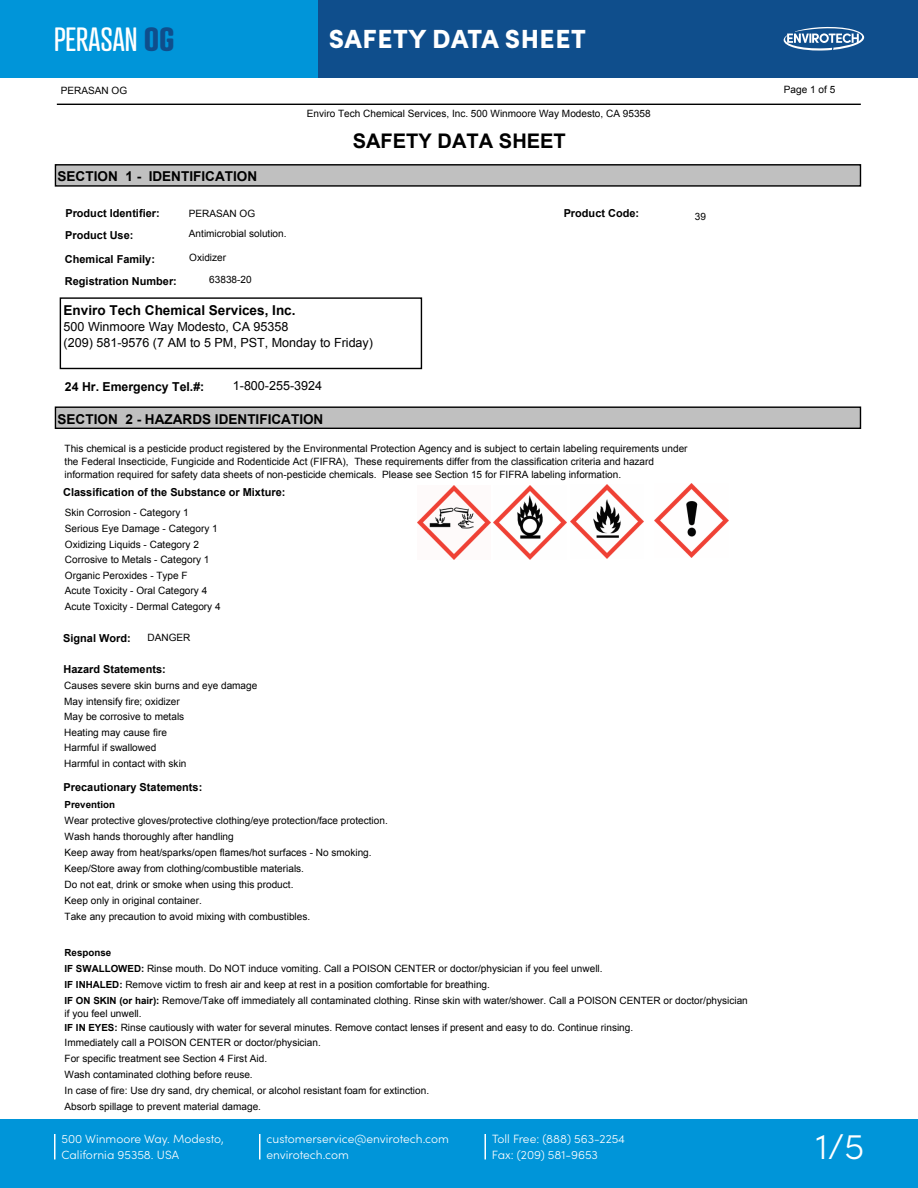
<style>
.page{position:relative;width:918px;height:1188px;background:#fff}
.page>*{position:absolute;margin:0;border:0;box-sizing:border-box;transform-origin:0 0}
.t1{font:300 36px "Sofia Pro";color:#fff}
.t2{font:32.55px "Atrament";color:#fff}
.t3{font:900 26.25px "Sofia Pro";letter-spacing:.02em;color:#fff}
.t4{font:700 20.1px "Arial";color:#000}
.t5{font:700 13.65px "Arial";color:#000}
.t6{font:12.6px/16px "Arial";color:#000}
.t7{font:700 12.3px "Arial";color:#000}
.t8{font:300 12px/16.5px "Sofia Pro";color:#fff}
.t9{font:700 10.95px "Arial";color:#000}
.t10{font:10.05px/16px "Arial";color:#000}
.t11{font:700 9.75px "Arial";color:#000}
.s1{font-weight:700;color:#0f4e8c}
.s2{font-weight:700;font-size:9.75px}
</style>
<div class="page">
<div style="left:0;top:1119px;width:918px;height:69px;background:#0095d9"></div>
<hr style="left:54px;top:1134px;width:2px;height:26px;background:#fff">
<hr style="left:259px;top:1134px;width:2px;height:26px;background:#fff">
<hr style="left:484px;top:1134px;width:2px;height:26px;background:#fff">
<div style="left:317px;top:0;width:601px;height:77px;background:#0f4e8c"></div>
<div style="left:0;top:0;width:317px;height:77px;background:#0095d9"></div>
<svg style="left:784px;top:27px;width:80px;height:24px"></svg>
<hr style="left:57px;top:104px;width:804px;height:1px;background:#000">
<div style="left:55px;top:165px;width:805px;height:21px;background:#c0c0c0"></div>
<div style="left:55px;top:164px;width:806px;height:23px;border:1px solid #000"></div>
<div style="left:60px;top:297px;width:362px;height:72px;border:1px solid #000"></div>
<div style="left:55px;top:407px;width:805px;height:21px;background:#c0c0c0"></div>
<div style="left:55px;top:406px;width:806px;height:23px;border:1px solid #000"></div>
<img style="left:493px;top:486px;width:74px;height:74px">
<img style="left:418px;top:486px;width:73px;height:74px">
<img style="left:570px;top:485px;width:74px;height:74px">
<img style="left:655px;top:484px;width:73px;height:74px">
<h2 class="t2" style="left:54px;top:19px;width:122px">PERASAN <span class="s1">OG</span></h2>
<h3 class="t3" style="left:329px;top:18px;width:259px">SAFETY DATA SHEET</h3>
<p class="t10" style="left:61px;top:83px;width:68px">PERASAN OG</p>
<p class="t10" style="left:307px;top:105px;width:345px">Enviro Tech Chemical Services, Inc. 500 Winmoore Way Modesto, CA 95358</p>
<p class="t4" style="left:353px;top:128px;width:215px">SAFETY DATA SHEET</p>
<p class="t5" style="left:58px;top:168px;width:201px">SECTION 1 - IDENTIFICATION</p>
<p class="t9" style="left:65px;top:206px;width:96px">Product Identifier:</p>
<p class="t9" style="left:564px;top:206px;width:77px">Product Code:</p>
<p class="t10" style="left:695px;top:209px;width:13px">39</p>
<p class="t9" style="left:65px;top:228px;width:70px">Product Use:</p>
<p class="t10" style="left:189px;top:226px;width:99px">Antimicrobial solution.</p>
<p class="t9" style="left:65px;top:252px;width:92px">Chemical Family:</p>
<p class="t10" style="left:189px;top:250px;width:38px">Oxidizer</p>
<p class="t9" style="left:65px;top:274px;width:114px">Registration Number:</p>
<p class="t10" style="left:209px;top:272px;width:44px">63838-20</p>
<p class="t10" style="left:189px;top:205px;width:68px">PERASAN OG</p>
<p class="t5" style="left:64px;top:301px;width:234px">Enviro Tech Chemical Services, Inc.</p>
<p class="t6" style="left:64px;top:319px;width:311px">500 Winmoore Way Modesto, CA 95358<br>(209) 581-9576 (7 AM to 5 PM, PST, Monday to Friday)</p>
<p class="t7" style="left:65px;top:378px;width:141px">24 Hr. Emergency Tel.#:</p>
<p class="t5" style="left:58px;top:410px;width:267px">SECTION 2 - HAZARDS IDENTIFICATION</p>
<p class="t10" style="left:65px;top:442px;width:625px;line-height:13px">This chemical is a pesticide product registered by the Environmental Protection Agency and is subject to certain labeling requirements under the Federal Insecticide, Fungicide and Rodenticide Act (FIFRA), These requirements differ from the classification criteria and hazard information required for safety data sheets of non-pesticide chemicals. Please see Section 15 for FIFRA labeling information.</p>
<p class="t9" style="left:63px;top:485px;width:224px">Classification of the Substance or Mixture:</p>
<p class="t10" style="left:65px;top:505px;width:157px;line-height:15.6px">Skin Corrosion - Category 1<br>Serious Eye Damage - Category 1<br>Oxidizing Liquids - Category 2<br>Corrosive to Metals - Category 1<br>Organic Peroxides - Type F<br>Acute Toxicity - Oral Category 4<br>Acute Toxicity - Dermal Category 4</p>
<p class="t9" style="left:63px;top:631px;width:69px">Signal Word:</p>
<p class="t10" style="left:147px;top:630px;width:44px">DANGER</p>
<p class="t9" style="left:64px;top:662px;width:104px">Hazard Statements:</p>
<p class="t10" style="left:64px;top:678px;width:195px;line-height:15.6px">Causes severe skin burns and eye damage<br>May intensify fire; oxidizer<br>May be corrosive to metals<br>Heating may cause fire<br>Harmful if swallowed<br>Harmful in contact with skin</p>
<p class="t11" style="left:65px;top:798px;width:52px">Prevention</p>
<p class="t10" style="left:65px;top:812px;width:325px">Wear protective gloves/protective clothing/eye protection/face protection.<br>Wash hands thoroughly after handling<br>Keep away from heat/sparks/open flames/hot surfaces - No smoking.<br>Keep/Store away from clothing/combustible materials.<br>Do not eat, drink or smoke when using this product.<br>Keep only in original container.<br>Take any precaution to avoid mixing with combustibles.</p>
<p class="t11" style="left:65px;top:946px;width:48px">Response</p>
<p class="t10" style="left:65px;top:960px;width:685px"><span class="s2">IF SWALLOWED:</span> Rinse mouth. Do NOT induce vomiting. Call a POISON CENTER or doctor/physician if you feel unwell.<br><span class="s2">IF INHALED:</span> Remove victim to fresh air and keep at rest in a position comfortable for breathing.<br><span class="s2">IF ON SKIN (or hair):</span> Remove/Take off immediately all contaminated clothing. Rinse skin with water/shower. Call a POISON CENTER or doctor/physician</p>
<p class="t10" style="left:65px;top:1007px;width:570px;line-height:13.4px">if you feel unwell.<br><span class="s2">IF IN EYES:</span> Rinse cautiously with water for several minutes. Remove contact lenses if present and easy to do. Continue rinsing.</p>
<p class="t10" style="left:65px;top:1035px;width:366px">Immediately call a POISON CENTER or doctor/physician.<br>For specific treatment see Section 4 First Aid.<br>Wash contaminated clothing before reuse.<br>In case of fire: Use dry sand, dry chemical, or alcohol resistant foam for extinction.<br>Absorb spillage to prevent material damage.</p>
<p class="t6" style="left:233px;top:378px;width:91px">1-800-255-3924</p>
<p class="t9" style="left:64px;top:780px;width:140px">Precautionary Statements:</p>
<p class="t10" style="left:784px;top:81px;width:53px">Page 1 of 5</p>
<p class="t8" style="left:62px;top:1130px;width:164px">500 Winmoore Way. Modesto,<br>California 95358. USA</p>
<p class="t8" style="left:266px;top:1130px;width:184px">customerservice@envirotech.com envirotech.com</p>
<p class="t8" style="left:492px;top:1130px;width:135px">Toll Free: (888) 563-2254<br>Fax: (209) 581-9653</p>
<h1 class="t1" style="left:816px;top:1120px;width:50px">1/5</h1>
</div>
